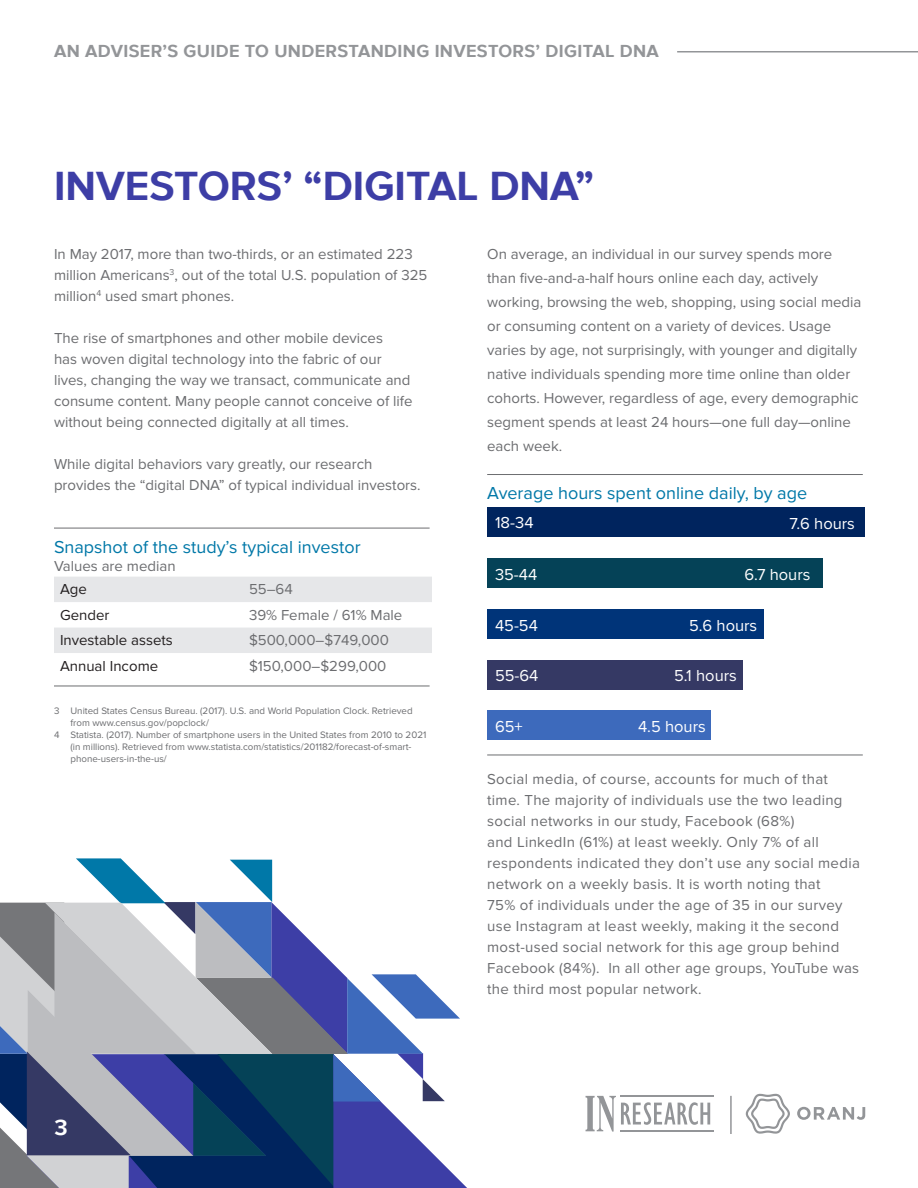
<style>
.page{position:relative;width:918px;height:1188px;background:#fff}
.page>*{position:absolute;margin:0;border:0;box-sizing:border-box;transform-origin:0 0}
.Section_Heading{font:700 42px "Proxima Nova";color:#3d3ea6}
.t1{font:700 22.5px "Proxima Nova";color:#fff}
.Figures_Charts_Headi{font:18px "Proxima Nova";color:#0078a8}
.t2{font:700 18px "Proxima Nova";letter-spacing:.02em;color:#939598}
.t3{font:16.5px "Proxima Nova";color:#fff}
.t4{font:15px/24px "Proxima Nova";color:#6c6d70}
.t5{font:15px/21px "Proxima Nova";letter-spacing:.02em;color:#6c6d70}
.t6{font:15px "Proxima Nova";color:#231f20}
.Footnotes{font:9.75px/12px "Proxima Nova";color:#6c6d70}
</style>
<div class="page">
<hr style="left:677px;top:51px;width:241px;height:1px;background:#939598">
<hr style="left:620px;top:1096px;width:94px;height:1px;background:#939598">
<svg style="left:586px;top:1096px;width:124px;height:36px"></svg>
<hr style="left:620px;top:1130px;width:94px;height:1px;background:#939598">
<svg style="left:797px;top:1107px;width:68px;height:13px"></svg>
<svg style="left:746px;top:1094px;width:44px;height:40px"></svg>
<hr style="left:730px;top:1096px;width:2px;height:38px;background:#939598">
<svg style="left:54px;top:577px;width:378px;height:76px"></svg>
<div style="left:488px;top:508px;width:378px;height:29px;background:#00245e"></div>
<div style="left:488px;top:609px;width:276px;height:29px;background:#003479"></div>
<div style="left:488px;top:711px;width:223px;height:29px;background:#3d6abc"></div>
<div style="left:488px;top:558px;width:335px;height:30px;background:#054257"></div>
<div style="left:488px;top:660px;width:255px;height:29px;background:#353964"></div>
<svg style="left:0;top:858px;width:467px;height:330px"></svg>
<hr style="left:54px;top:686px;width:376px;height:1px;background:#6c6d70">
<hr style="left:54px;top:528px;width:376px;height:1px;background:#6c6d70">
<hr style="left:487px;top:474px;width:376px;height:1px;background:#6c6d70">
<hr style="left:487px;top:755px;width:376px;height:1px;background:#6c6d70">
<p class="t2" style="left:54px;top:41px;width:606px">AN ADVISER’S GUIDE TO UNDERSTANDING INVESTORS’ DIGITAL DNA</p>
<p class="Section_Heading" style="left:54px;top:162px;width:542px">INVESTORS’ “DIGITAL DNA”</p>
<p class="t4" style="left:54px;top:244px;width:375px;line-height:21px">In May 2017, more than two-thirds, or an estimated 223 million Americans<sup>3</sup>, out of the total U.S. population of 325 million<sup>4</sup> used smart phones.</p>
<p class="t4" style="left:54px;top:328px;width:360px;line-height:21px">The rise of smartphones and other mobile devices<br>has woven digital technology into the fabric of our lives, changing the way we transact, communicate and consume content. Many people cannot conceive of life without being connected digitally at all times.</p>
<p class="t4" style="left:54px;top:454px;width:368px;line-height:21px">While digital behaviors vary greatly, our research provides the “digital DNA” of typical individual investors.</p>
<p class="Figures_Charts_Headi" style="left:54px;top:536px;width:308px">Snapshot of the study’s typical investor</p>
<p class="t4" style="left:54px;top:554px;width:123px">Values are median</p>
<p class="t6" style="left:60px;top:581px;width:28px">Age</p>
<p class="t4" style="left:249px;top:578px;width:45px">55–64</p>
<p class="t6" style="left:60px;top:606px;width:51px">Gender</p>
<p class="t4" style="left:249px;top:603px;width:155px">39% Female / 61% Male</p>
<p class="t6" style="left:60px;top:632px;width:114px">Investable assets</p>
<p class="t4" style="left:249px;top:629px;width:141px">$500,000–$749,000</p>
<p class="t6" style="left:60px;top:657px;width:100px">Annual Income</p>
<p class="t4" style="left:249px;top:654px;width:139px">$150,000–$299,000</p>
<p class="Footnotes" style="left:70px;top:706px;width:344px;text-indent:-16px">3 United States Census Bureau. (2017). U.S. and World Population Clock. Retrieved from www.census.gov/popclock/</p>
<p class="Footnotes" style="left:70px;top:730px;width:357px;text-indent:-16px">4 Statista. (2017). Number of smartphone users in the United States from 2010 to 2021 (in millions). Retrieved from www.statista.com/statistics/201182/forecast-of-smart&shy;phone-users-in-the-us/</p>
<p class="t1" style="left:55px;top:1114px;width:15px">3</p>
<p class="t4" style="left:487px;top:242px;width:376px">On average, an individual in our survey spends more than five-and-a-half hours online each day, actively working, browsing the web, shopping, using social media or consuming content on a variety of devices. Usage varies by age, not surprisingly, with younger and digitally native individuals spending more time online than older cohorts. However, regardless of age, every demographic segment spends at least 24 hours—one full day—online each week.</p>
<p class="Figures_Charts_Headi" style="left:487px;top:482px;width:322px">Average hours spent online daily, by age</p>
<p class="t3" style="left:495px;top:513px;width:40px">18-34</p>
<p class="t3" style="left:790px;top:514px;width:67px">7.6 hours</p>
<p class="t3" style="left:745px;top:565px;width:67px">6.7 hours</p>
<p class="t3" style="left:689px;top:616px;width:70px">5.6 hours</p>
<p class="t3" style="left:674px;top:666px;width:64px">5.1 hours</p>
<p class="t3" style="left:638px;top:717px;width:69px">4.5 hours</p>
<p class="t3" style="left:495px;top:565px;width:44px">35-44</p>
<p class="t3" style="left:495px;top:616px;width:44px">45-54</p>
<p class="t3" style="left:495px;top:666px;width:45px">55-64</p>
<p class="t3" style="left:495px;top:717px;width:29px">65+</p>
<p class="t5" style="left:487px;top:769px;width:374px">Social media, of course, accounts for much of that time. The majority of individuals use the two leading social networks in our study, Facebook (68%)<br>and LinkedIn (61%) at least weekly. Only 7% of all respondents indicated they don’t use any social media network on a weekly basis. It is worth noting that<br>75% of individuals under the age of 35 in our survey use Instagram at least weekly, making it the second most-used social network for this age group behind Facebook (84%). In all other age groups, YouTube was the third most popular network.</p>
</div>
